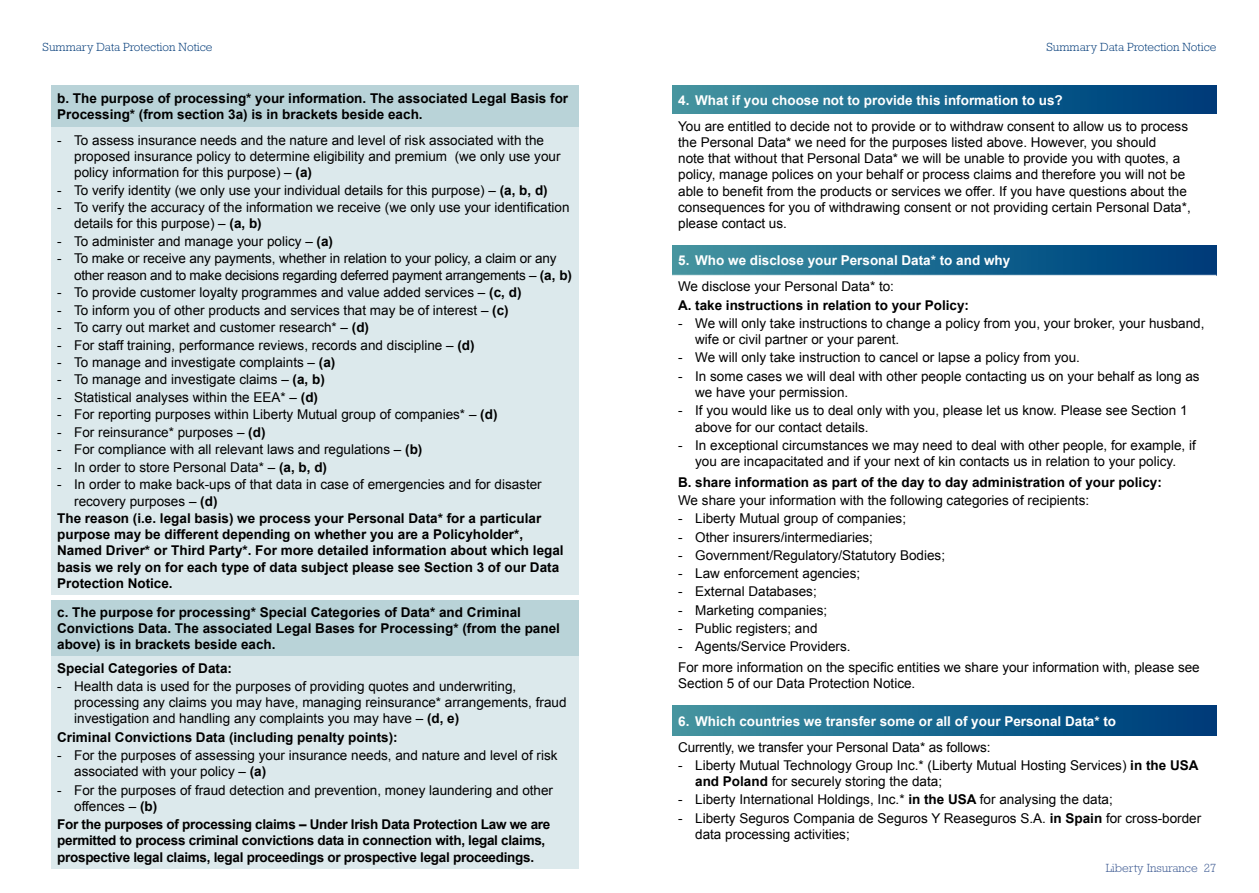
<style>
.page{position:relative;width:1259px;height:893px;background:#fff}
.page>*{position:absolute;margin:0;border:0;box-sizing:border-box;transform-origin:0 0}
.bodycopy{font:13.5px/16.2px "Arial";color:#000}
.bodycopy-2{font:700 13.5px/16.2px "Arial";color:#000}
.Table_Copy_A{font:13.5px/16.2px "Arial";color:#000}
.Table_Heading{font:700 13.5px/16.2px "Arial";color:#000}
.bodycopy_-_bullets{font:13.5px/16.2px "Arial";color:#000}
.bodycopy-3{font:700 13.5px/16.2px "Arial";letter-spacing:-.02em;color:#000}
.Table_Heading-2{font:700 13.5px "Arial";color:#fff}
.bodycopy-4{font:13.5px/16.2px "Arial";letter-spacing:-.02em;color:#000}
.t1{font:300 12px "Rockwell Std";color:#003a78}
.t2{font:300 12px "Rockwell Std";color:#38558f}
.s1{font-weight:700}
</style>
<div class="page">
<div style="left:672px;top:85px;width:544px;height:30px;background:linear-gradient(to right,#4195a2,#00397a)"></div>
<div style="left:51px;top:85px;width:527px;height:43px;background:#b9d3d8"></div>
<div style="left:51px;top:128px;width:527px;height:467px;background:#dce9ec"></div>
<div style="left:51px;top:601px;width:527px;height:55px;background:#b9d3d8"></div>
<div style="left:51px;top:656px;width:527px;height:212px;background:#dce9ec"></div>
<div style="left:672px;top:246px;width:544px;height:29px;background:linear-gradient(to right,#4195a2,#00397a)"></div>
<div style="left:672px;top:706px;width:544px;height:30px;background:linear-gradient(to right,#4195a2,#00397a)"></div>
<p class="t1" style="left:43px;top:40px;width:171px">Summary Data Protection Notice</p>
<p class="t1" style="left:1046px;top:40px;width:171px">Summary Data Protection Notice</p>
<p class="Table_Heading" style="left:57px;top:91px;width:512px">b. The purpose of processing* your information. The associated Legal Basis for<br>Processing* (from section 3a) is in brackets beside each.</p>
<p class="bodycopy" style="left:74px;top:132px;width:488px;text-indent:-17px">- To assess insurance needs and the nature and level of risk associated with the proposed insurance policy to determine eligibility and premium (we only use your policy information for this purpose) – <span class="s1">(a)</span></p>
<p class="bodycopy" style="left:57px;top:182px;width:492px">- To verify identity (we only use your individual details for this purpose) – <span class="s1">(a, b, d)</span></p>
<p class="bodycopy" style="left:74px;top:200px;width:497px;text-indent:-17px">- To verify the accuracy of the information we receive (we only use your identification details for this purpose) – <span class="s1">(a, b)</span></p>
<p class="bodycopy" style="left:57px;top:233px;width:277px">- To administer and manage your policy – <span class="s1">(a)</span></p>
<p class="bodycopy-4" style="left:74px;top:251px;width:499px;text-indent:-17px">- To make or receive any payments, whether in relation to your policy, a claim or any other reason and to make decisions regarding deferred payment arrangements – <span class="s1">(a, b)</span></p>
<p class="bodycopy" style="left:57px;top:284px;width:466px">- To provide customer loyalty programmes and value added services – <span class="s1">(c, d)</span></p>
<p class="bodycopy" style="left:57px;top:302px;width:453px">- To inform you of other products and services that may be of interest – <span class="s1">(c)</span></p>
<p class="bodycopy" style="left:57px;top:319px;width:313px">- To carry out market and customer research* – <span class="s1">(d)</span></p>
<p class="bodycopy" style="left:57px;top:337px;width:419px">- For staff training, performance reviews, records and discipline – <span class="s1">(d)</span></p>
<p class="bodycopy" style="left:57px;top:354px;width:280px">- To manage and investigate complaints – <span class="s1">(a)</span></p>
<p class="bodycopy" style="left:57px;top:372px;width:269px">- To manage and investigate claims – <span class="s1">(a, b)</span></p>
<p class="bodycopy" style="left:57px;top:389px;width:262px">- Statistical analyses within the EEA* – <span class="s1">(d)</span></p>
<p class="bodycopy" style="left:57px;top:407px;width:442px">- For reporting purposes within Liberty Mutual group of companies* – <span class="s1">(d)</span></p>
<p class="bodycopy" style="left:57px;top:424px;width:210px">- For reinsurance* purposes – <span class="s1">(d)</span></p>
<p class="bodycopy" style="left:57px;top:442px;width:367px">- For compliance with all relevant laws and regulations – <span class="s1">(b)</span></p>
<p class="bodycopy" style="left:57px;top:459px;width:271px">- In order to store Personal Data* – <span class="s1">(a, b, d)</span></p>
<p class="bodycopy" style="left:74px;top:477px;width:469px;text-indent:-17px">- In order to make back-ups of that data in case of emergencies and for disaster recovery purposes – <span class="s1">(d)</span></p>
<p class="bodycopy-2" style="left:57px;top:511px;width:508px">The reason (i.e. legal basis) we process your Personal Data* for a particular purpose may be different depending on whether you are a Policyholder*, Named Driver* or Third Party*. For more detailed information about which legal basis we rely on for each type of data subject please see Section 3 of our Data Protection Notice.</p>
<p class="Table_Heading" style="left:57px;top:605px;width:504px">c. The purpose for processing* Special Categories of Data* and Criminal<br>Convictions Data. The associated Legal Bases for Processing* (from the panel above) is in brackets beside each.</p>
<p class="bodycopy-2" style="left:57px;top:660px;width:176px">Special Categories of Data:</p>
<p class="bodycopy" style="left:74px;top:678px;width:494px;text-indent:-17px">- Health data is used for the purposes of providing quotes and underwriting, processing any claims you may have, managing reinsurance* arrangements, fraud investigation and handling any complaints you may have – <span class="s1">(d, e)</span></p>
<p class="bodycopy-2" style="left:57px;top:729px;width:342px">Criminal Convictions Data (including penalty points):</p>
<p class="bodycopy" style="left:74px;top:747px;width:485px;text-indent:-17px">- For the purposes of assessing your insurance needs, and nature and level of risk associated with your policy – <span class="s1">(a)</span></p>
<p class="bodycopy" style="left:74px;top:782px;width:480px;text-indent:-17px">- For the purposes of fraud detection and prevention, money laundering and other offences – <span class="s1">(b)</span></p>
<p class="bodycopy-3" style="left:57px;top:817px;width:495px">For the purposes of processing claims – Under Irish Data Protection Law we are permitted to process criminal convictions data in connection with, legal claims, prospective legal claims, legal proceedings or prospective legal proceedings.</p>
<p class="Table_Heading-2" style="left:678px;top:91px;width:386px">4. What if you choose not to provide this information to us?</p>
<p class="Table_Copy_A" style="left:678px;top:118px;width:514px">You are entitled to decide not to provide or to withdraw consent to allow us to process the Personal Data* we need for the purposes listed above. However, you should<br>note that without that Personal Data* we will be unable to provide you with quotes, a policy, manage polices on your behalf or process claims and therefore you will not be able to benefit from the products or services we offer. If you have questions about the consequences for you of withdrawing consent or not providing certain Personal Data*, please contact us.</p>
<p class="Table_Heading-2" style="left:678px;top:252px;width:334px">5. Who we disclose your Personal Data* to and why</p>
<p class="bodycopy" style="left:678px;top:279px;width:217px">We disclose your Personal Data* to:</p>
<p class="bodycopy-2" style="left:678px;top:297px;width:292px">A. take instructions in relation to your Policy:</p>
<p class="bodycopy" style="left:695px;top:315px;width:511px;text-indent:-17px">- We will only take instructions to change a policy from you, your broker, your husband, wife or civil partner or your parent.</p>
<p class="bodycopy" style="left:678px;top:350px;width:403px">- We will only take instruction to cancel or lapse a policy from you.</p>
<p class="bodycopy" style="left:695px;top:368px;width:506px;text-indent:-17px">- In some cases we will deal with other people contacting us on your behalf as long as we have your permission.</p>
<p class="bodycopy" style="left:695px;top:403px;width:494px;text-indent:-17px">- If you would like us to deal only with you, please let us know. Please see Section 1 above for our contact details.</p>
<p class="bodycopy" style="left:678px;top:437px;width:519px;text-align:center">- In exceptional circumstances we may need to deal with other people, for example, if you are incapacitated and if your next of kin contacts us in relation to your policy.</p>
<p class="bodycopy-2" style="left:678px;top:474px;width:485px">B. share information as part of the day to day administration of your policy:</p>
<p class="bodycopy" style="left:678px;top:492px;width:412px">We share your information with the following categories of recipients:</p>
<p class="bodycopy" style="left:678px;top:510px;width:229px">- Liberty Mutual group of companies;</p>
<p class="bodycopy" style="left:678px;top:529px;width:196px">- Other insurers/intermediaries;</p>
<p class="bodycopy" style="left:678px;top:547px;width:268px">- Government/Regulatory/Statutory Bodies;</p>
<p class="bodycopy" style="left:678px;top:565px;width:184px">- Law enforcement agencies;</p>
<p class="bodycopy" style="left:678px;top:584px;width:140px">- External Databases;</p>
<p class="bodycopy" style="left:678px;top:602px;width:151px">- Marketing companies;</p>
<p class="bodycopy" style="left:678px;top:620px;width:141px">- Public registers; and</p>
<p class="bodycopy" style="left:678px;top:639px;width:174px">- Agents/Service Providers.</p>
<p class="bodycopy" style="left:678px;top:659px;width:523px">For more information on the specific entities we share your information with, please see<br>Section 5 of our Data Protection Notice.</p>
<p class="Table_Heading-2" style="left:678px;top:712px;width:439px">6. Which countries we transfer some or all of your Personal Data* to</p>
<p class="bodycopy" style="left:678px;top:739px;width:314px">Currently, we transfer your Personal Data* as follows:</p>
<p class="bodycopy_-_bullets" style="left:695px;top:757px;width:505px;text-indent:-17px">- Liberty Mutual Technology Group Inc.* (Liberty Mutual Hosting Services) <span class="s1">in the USA and Poland</span> for securely storing the data;</p>
<p class="bodycopy_-_bullets" style="left:678px;top:792px;width:436px">- Liberty International Holdings, Inc.* <span class="s1">in the USA</span> for analysing the data;</p>
<p class="bodycopy_-_bullets" style="left:695px;top:810px;width:507px;text-indent:-17px">- Liberty Seguros Compania de Seguros Y Reaseguros S.A. <span class="s1">in Spain</span> for cross-border data processing activities;</p>
<p class="t2" style="left:1105px;top:861px;width:112px">Liberty Insurance 27</p>
</div>
